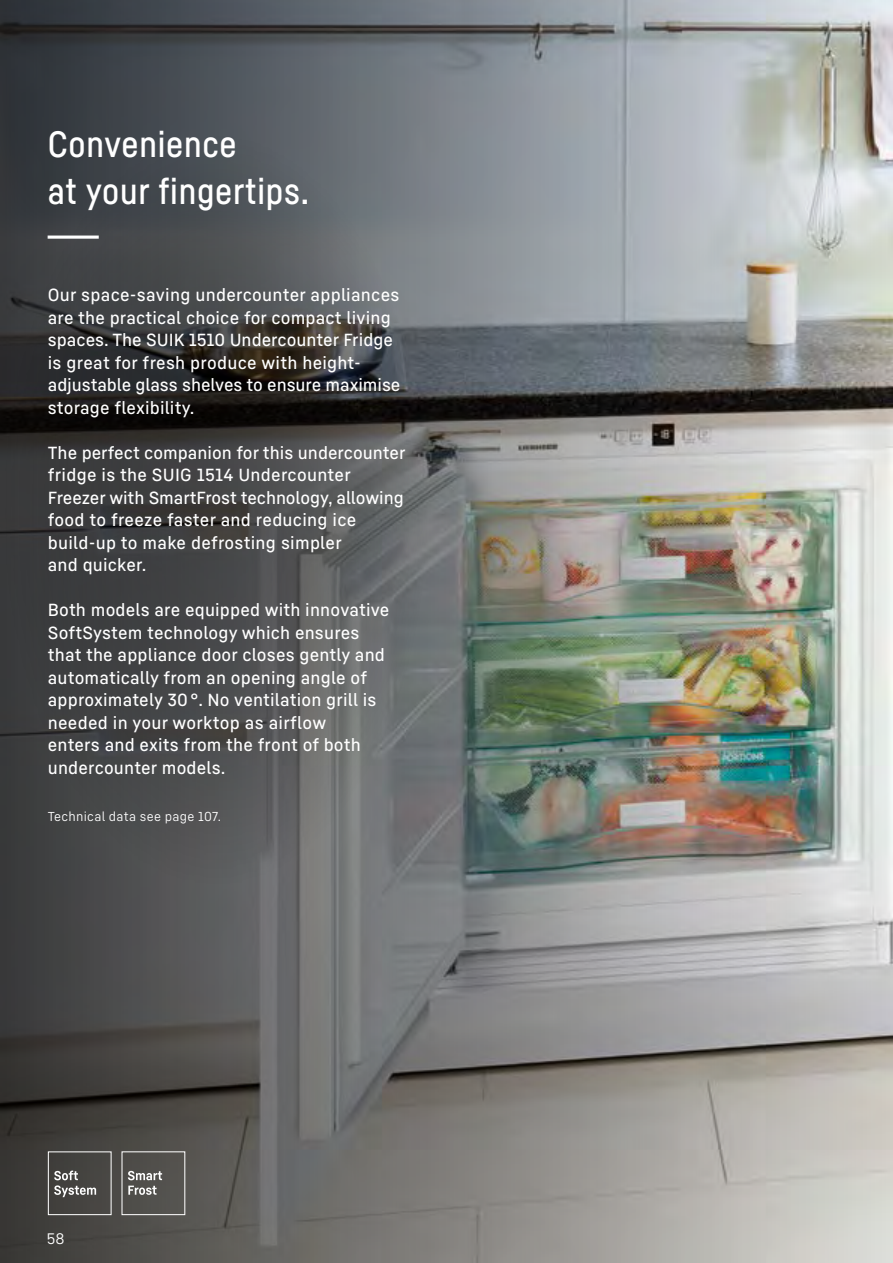
<style>
.page{position:relative;width:893px;height:1263px;background:#fff}
.page>*{position:absolute;margin:0;border:0;box-sizing:border-box;transform-origin:0 0}
.t1{font:36px/47.2px "Liebherr Head";letter-spacing:.02em;color:#fff}
.t2{font:500 17.25px/22.5px "Liebherr Text";letter-spacing:.01em;color:#fff}
.t3{font:15px "Liebherr Text";color:#fff}
.t4{font:12.75px "Liebherr Text";letter-spacing:.02em;color:#fff}
</style>
<div class="page">
<img style="left:0;top:0;width:893px;height:1263px">
<svg style="left:4px;top:134px;width:423px;height:752px"></svg>
<svg style="left:128px;top:1171px;width:34px;height:24px"></svg>
<div style="left:122px;top:1151px;width:63px;height:64px;border:1px solid #fff"></div>
<svg style="left:54px;top:1170px;width:42px;height:27px"></svg>
<div style="left:48px;top:1151px;width:64px;height:64px;border:1px solid #fff"></div>
<h1 class="t1" style="left:48px;top:119px;width:263px">Convenience<br>at your fingertips.</h1>
<h1 class="t1" style="left:48px;top:221px;width:53px">---</h1>
<p class="t2" style="left:48px;top:283px;width:354px">Our space-saving undercounter appliances are the practical choice for compact living spaces. The SUIK 1510 Undercounter Fridge is great for fresh produce with height&shy;adjustable glass shelves to ensure maximise storage flexibility.</p>
<p class="t2" style="left:48px;top:441px;width:359px">The perfect companion for this undercounter fridge is the SUIG 1514 Undercounter Freezer with SmartFrost technology, allowing food to freeze faster and reducing ice build-up to make defrosting simpler<br>and quicker.</p>
<p class="t2" style="left:48px;top:598px;width:343px">Both models are equipped with innovative SoftSystem technology which ensures that the appliance door closes gently and automatically from an opening angle of approximately 30 °. No ventilation grill is needed in your worktop as airflow<br>enters and exits from the front of both undercounter models.</p>
<p class="t4" style="left:48px;top:808px;width:175px">Technical data see page 107.</p>
<p class="t3" style="left:47px;top:1228px;width:19px">58</p>
</div>
